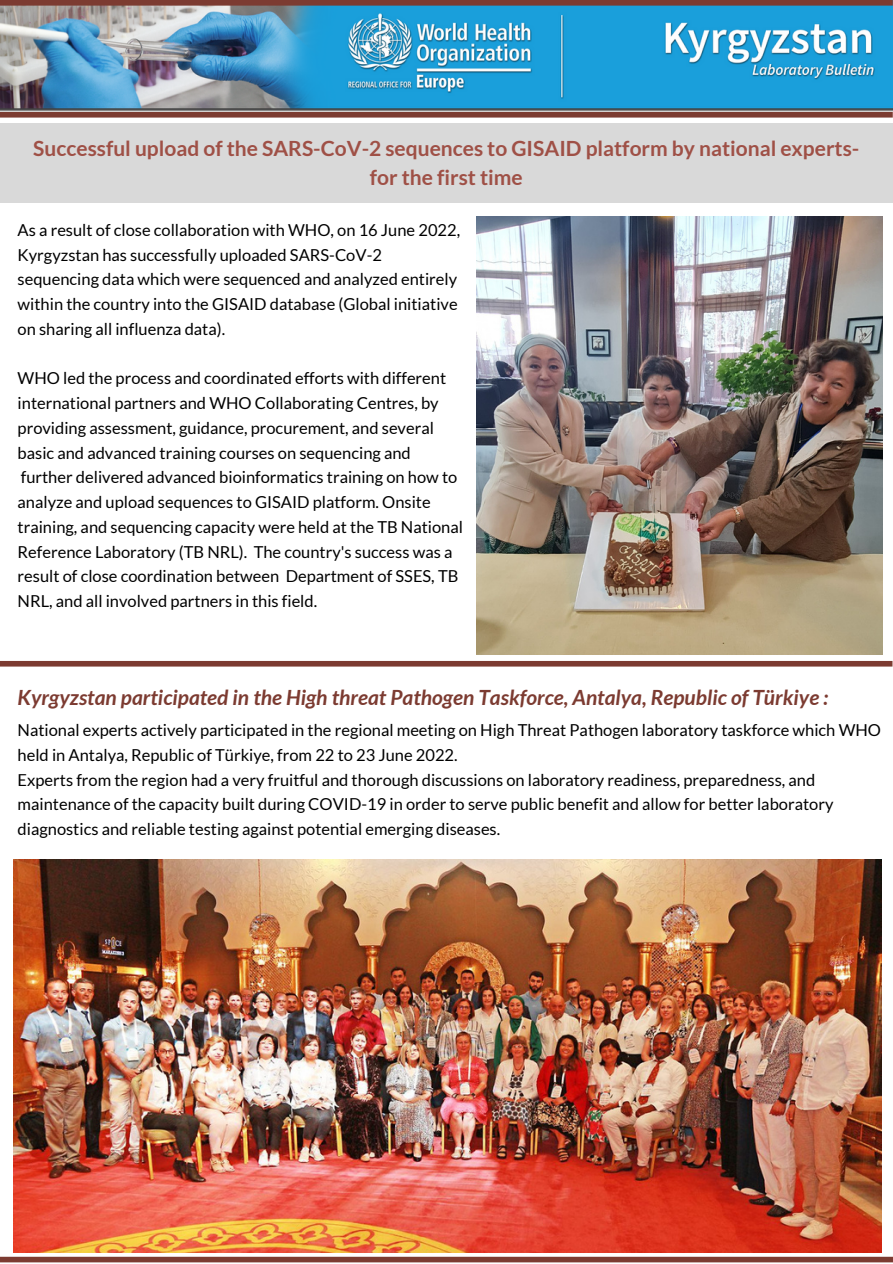
<style>
.page{position:relative;width:893px;height:1264px;background:#fff}
.page>*{position:absolute;margin:0;border:0;box-sizing:border-box;transform-origin:0 0}
.t1{font:700 21px/29.2px "Lato";color:#9f5046;text-align:center}
.t2{font:italic 700 21px "Lato";color:#7c3b31}
.t3{font:16.5px/24.8px "Lato";color:#000}
</style>
<div class="page">
<img style="left:0;top:6px;width:892px;height:106px">
<div style="left:0;top:123px;width:892px;height:80px;background:#d9d9d9"></div>
<div style="left:0;top:1256px;width:892px;height:6px;background:#7c3b31"></div>
<div style="left:0;top:0;width:892px;height:6px;background:#7c3b31"></div>
<div style="left:0;top:112px;width:892px;height:6px;background:#7c3b31"></div>
<img style="left:476px;top:216px;width:406px;height:438px">
<div style="left:0;top:661px;width:892px;height:5px;background:#7c3b31"></div>
<img style="left:13px;top:859px;width:868px;height:393px">
<p class="t1" style="left:33px;top:133px;width:827px">Successful upload of the SARS-CoV-2 sequences to GISAID platform by national experts&shy;for the first time</p>
<p class="t3" style="left:18px;top:217px;width:444px">As a result of close collaboration with WHO, on 16 June 2022, Kyrgyzstan has successfully uploaded SARS-CoV-2 sequencing data which were sequenced and analyzed entirely within the country into the GISAID database (Global initiative on sharing all influenza data).</p>
<p class="t3" style="left:18px;top:365px;width:447px">WHO led the process and coordinated efforts with different international partners and WHO Collaborating Centres, by providing assessment, guidance, procurement, and several basic and advanced training courses on sequencing and further delivered advanced bioinformatics training on how to analyze and upload sequences to GISAID platform. Onsite training, and sequencing capacity were held at the TB National Reference Laboratory (TB NRL). The country's success was a result of close coordination between Department of SSES, TB NRL, and all involved partners in this field.</p>
<p class="t2" style="left:18px;top:684px;width:811px">Kyrgyzstan participated in the High threat Pathogen Taskforce, Antalya, Republic of Türkiye :</p>
<p class="t3" style="left:18px;top:717px;width:864px">National experts actively participated in the regional meeting on High Threat Pathogen laboratory taskforce which WHO held in Antalya, Republic of Türkiye, from 22 to 23 June 2022.<br>Experts from the region had a very fruitful and thorough discussions on laboratory readiness, preparedness, and maintenance of the capacity built during COVID-19 in order to serve public benefit and allow for better laboratory diagnostics and reliable testing against potential emerging diseases.</p>
</div>
